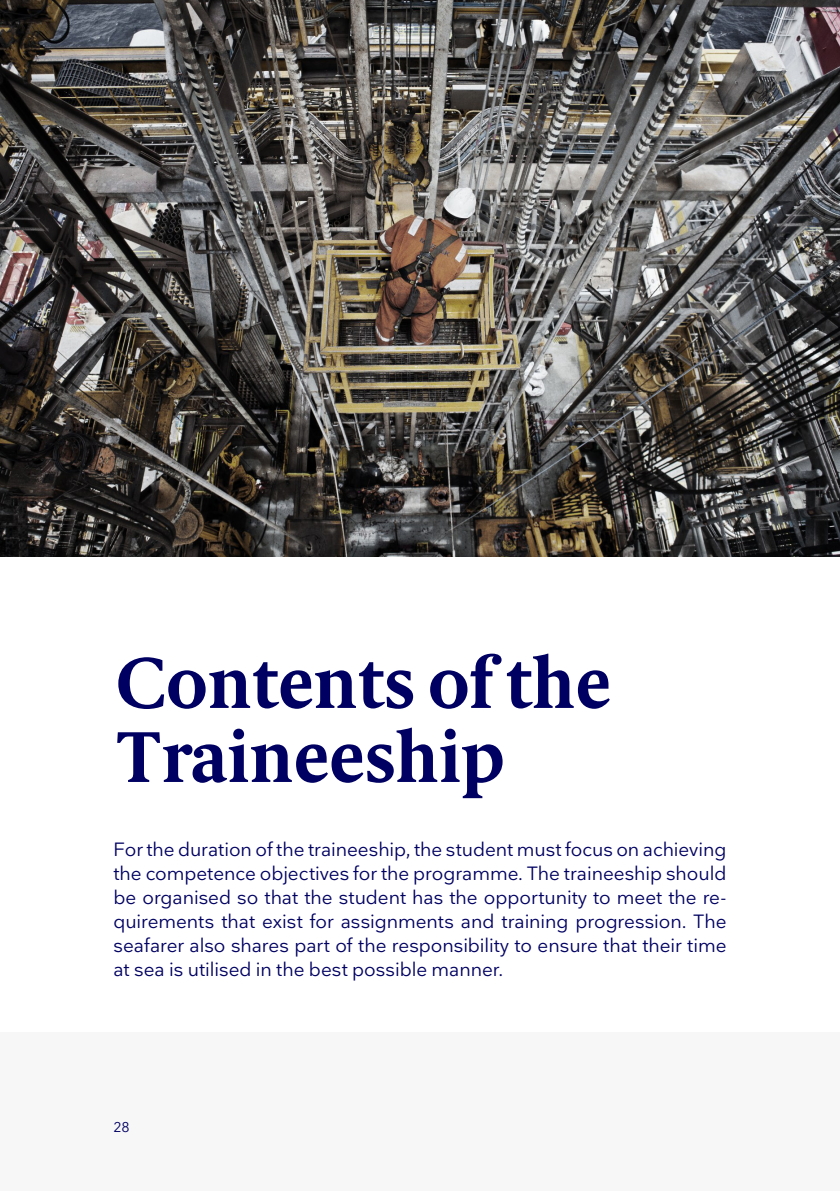
<style>
.page{position:relative;width:840px;height:1191px;background:#fff}
.page>*{position:absolute;margin:0;border:0;box-sizing:border-box;transform-origin:0 0}
.Overskift{font:700 72px/74px "Berlingske Serif Text";color:#000062}
.Brødtekst{font:19px/24px "Nationale";color:#000062;text-align:justify}
.t1{font:14px "Nationale";color:#000062}
</style>
<div class="page">
<div style="left:0;top:1032px;width:839px;height:159px;background:#f7f7f7"></div>
<img style="left:0;top:0;width:839px;height:556px">
<p class="Overskift" style="left:115px;top:645px;width:496px">Contents of the<br>Traineeship</p>
<p class="Brødtekst" style="left:113px;top:836px;width:614px">For the duration of the traineeship, the student must focus on achieving the competence objectives for the programme. The traineeship should be organised so that the student has the opportunity to meet the re&shy;quirements that exist for assignments and training progression. The seafarer also shares part of the responsibility to ensure that their time at sea is utilised in the best possible manner.</p>
<p class="t1" style="left:113px;top:1118px;width:18px">28</p>
</div>
